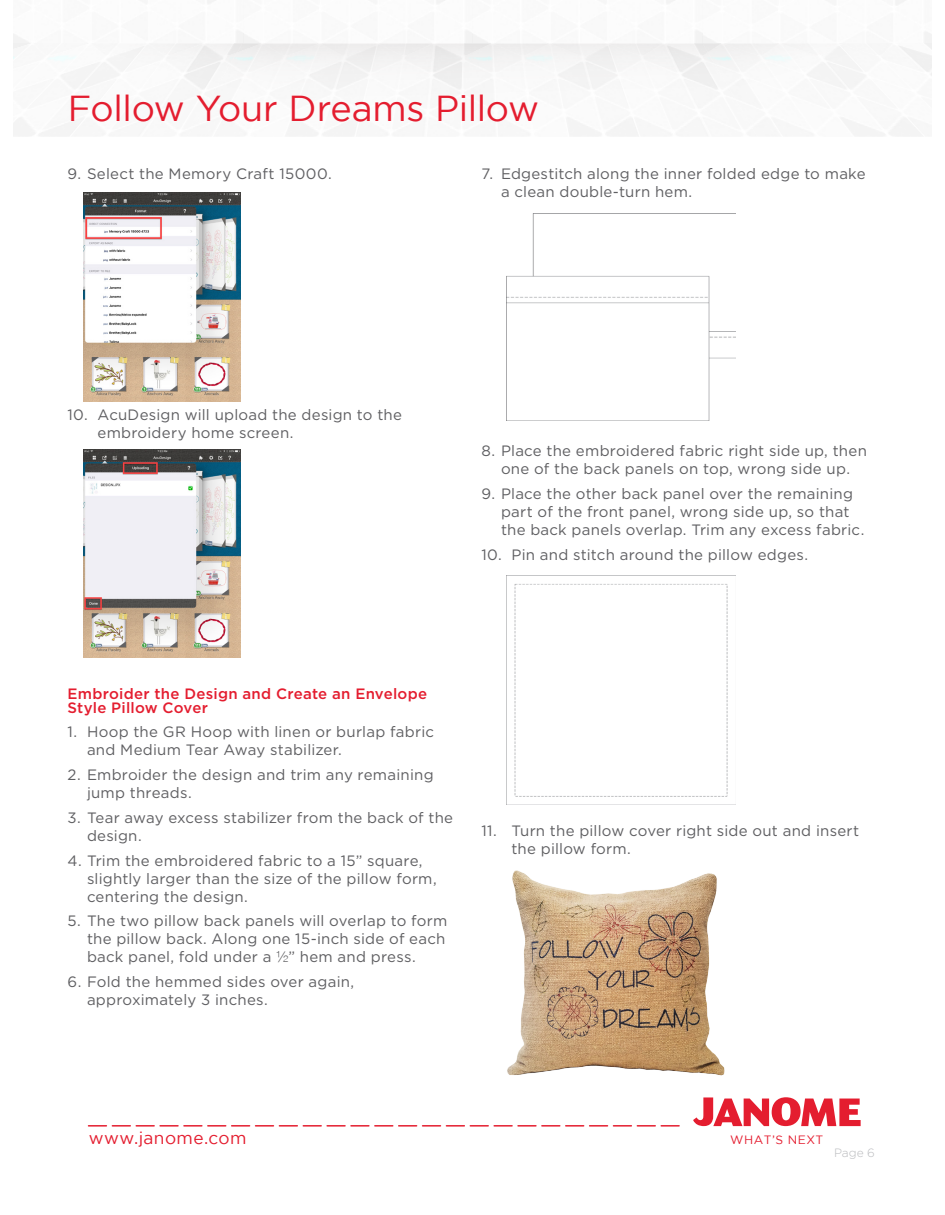
<style>
.page{position:relative;width:945px;height:1215px;background:#fff}
.page>*{position:absolute;margin:0;border:0;box-sizing:border-box;transform-origin:0 0}
.t1{font:36px "Gotham";letter-spacing:-.01em;color:#e41d2f}
.t2{font:17.25px "Gotham";letter-spacing:.025em;color:#e41d2f}
.Paragraph_Style_1{font:15px/18px "Gotham HTF";letter-spacing:.015em;color:#5f5f62}
.Paragraph_Style_1-2{font:500 15px/13.5px "Gotham HTF";letter-spacing:.015em;color:#e41d2f}
.t3{font:12px "Gotham";letter-spacing:.045em;color:#e41d2f}
.t4{font:300 12px "Gotham HTF";color:#babbbe}
.s1{font-family:"Helvetica";font-weight:300}
</style>
<div class="page">
<svg style="left:65px;top:44px;width:815px;height:65px"></svg>
<svg style="left:693px;top:1097px;width:168px;height:29px"></svg>
<svg style="left:88px;top:1125px;width:591px;height:2px"></svg>
<img style="left:84px;top:193px;width:156px;height:208px">
<img style="left:84px;top:449px;width:156px;height:209px">
<img style="left:506px;top:213px;width:230px;height:208px">
<img style="left:506px;top:576px;width:230px;height:229px">
<img style="left:507px;top:870px;width:218px;height:206px">
<h1 class="t1" style="left:68px;top:88px;width:473px">Follow Your Dreams Pillow</h1>
<p class="Paragraph_Style_1" style="left:68px;top:165px;width:266px">9. Select the Memory Craft 15000.</p>
<p class="Paragraph_Style_1" style="left:501px;top:165px;width:366px;text-indent:-20px">7. Edgestitch along the inner folded edge to make a clean double-turn hem.</p>
<p class="Paragraph_Style_1" style="left:98px;top:406px;width:306px;text-indent:-30px">10. AcuDesign will upload the design to the embroidery home screen.</p>
<p class="Paragraph_Style_1" style="left:482px;top:442px;width:387px;text-align:center">8. Place the embroidered fabric right side up, then one of the back panels on top, wrong side up.</p>
<p class="Paragraph_Style_1" style="left:501px;top:484px;width:365px;text-indent:-20px">9. Place the other back panel over the remaining part of the front panel, wrong side up, so that the back panels overlap. Trim any excess fabric.</p>
<p class="Paragraph_Style_1" style="left:482px;top:545px;width:328px">10. Pin and stitch around the pillow edges.</p>
<p class="Paragraph_Style_1-2" style="left:68px;top:687px;width:361px">Embroider the Design and Create an Envelope<br>Style Pillow Cover</p>
<p class="Paragraph_Style_1" style="left:87px;top:723px;width:349px;text-indent:-20px">1. Hoop the GR Hoop with linen or burlap fabric and Medium Tear Away stabilizer.</p>
<p class="Paragraph_Style_1" style="left:87px;top:766px;width:348px;text-indent:-20px">2. Embroider the design and trim any remaining jump threads.</p>
<p class="Paragraph_Style_1" style="left:87px;top:808px;width:368px;text-indent:-20px">3. Tear away excess stabilizer from the back of the design.</p>
<p class="Paragraph_Style_1" style="left:87px;top:851px;width:351px;text-indent:-20px">4. Trim the embroidered fabric to a 15” square, slightly larger than the size of the pillow form, centering the design.</p>
<p class="Paragraph_Style_1" style="left:87px;top:912px;width:362px;text-indent:-20px">5. The two pillow back panels will overlap to form the pillow back. Along one 15-inch side of each back panel, fold under a <span class="s1">½</span>” hem and press.</p>
<p class="Paragraph_Style_1" style="left:87px;top:973px;width:269px;text-indent:-20px">6. Fold the hemmed sides over again, approximately 3 inches.</p>
<p class="Paragraph_Style_1" style="left:512px;top:822px;width:349px;text-indent:-30px">11. Turn the pillow cover right side out and insert the pillow form.</p>
<p class="t2" style="left:89px;top:1128px;width:159px">www.janome.com</p>
<p class="t3" style="left:730px;top:1133px;width:95px">WHAT’S NEXT</p>
<p class="t4" style="left:834px;top:1147px;width:43px">Page 6</p>
</div>
